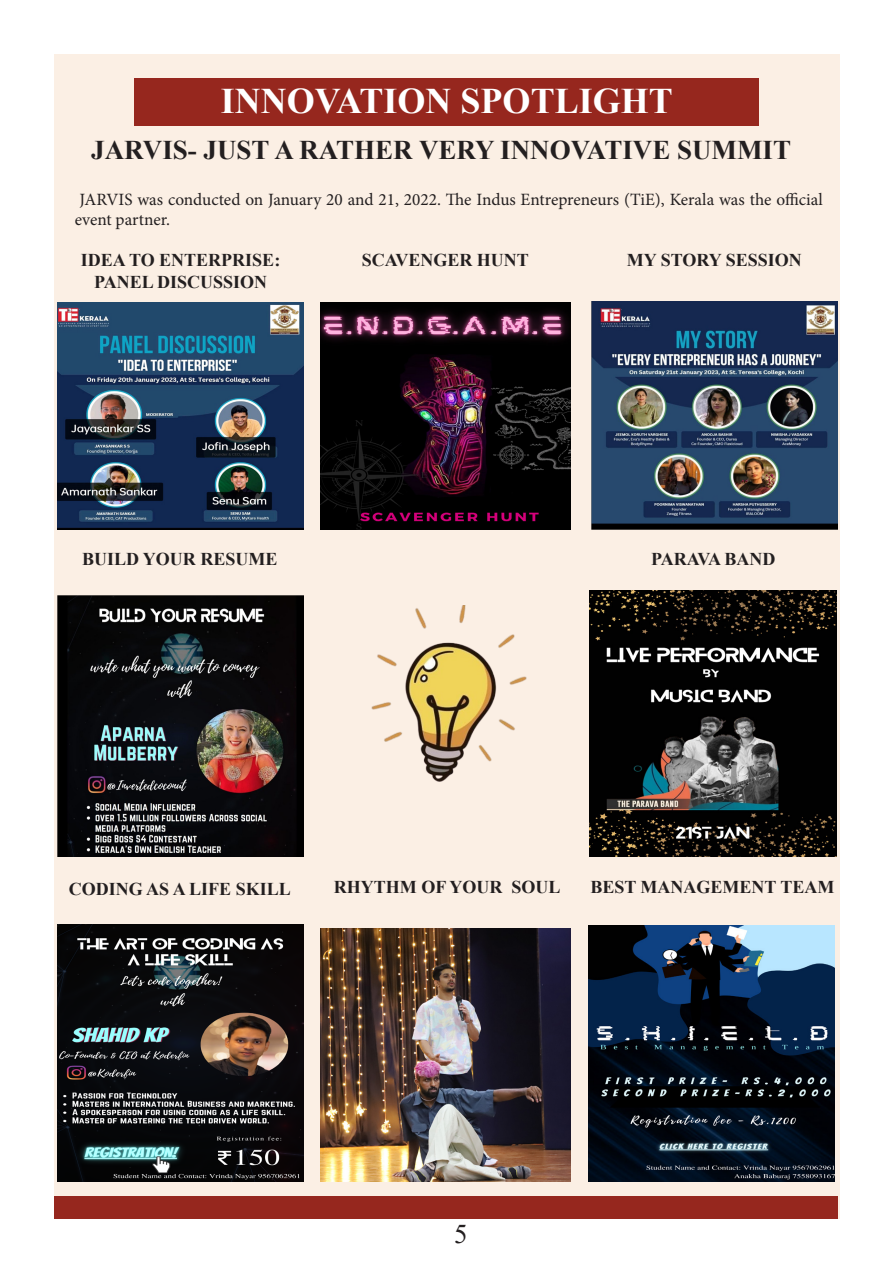
<style>
.page{position:relative;width:893px;height:1263px;background:#fff}
.page>*{position:absolute;margin:0;border:0;box-sizing:border-box;transform-origin:0 0}
.t1{font:700 36px "Times New Roman";color:#fff}
.t2{font:700 27px "Times New Roman";color:#231f20}
.t3{font:27px "Times New Roman";color:#231f20}
.t4{font:700 18px "Times New Roman";color:#231f20}
.t5{font:17.25px/20.7px "Minion Pro";color:#231f20}
</style>
<div class="page">
<div style="left:54px;top:54px;width:786px;height:1165px;background:#fbefe4"></div>
<div style="left:54px;top:1196px;width:783px;height:23px;background:#96271e"></div>
<div style="left:134px;top:79px;width:625px;height:47px;background:#96271e"></div>
<img style="left:57px;top:303px;width:247px;height:227px">
<img style="left:320px;top:929px;width:251px;height:252px">
<img style="left:589px;top:926px;width:246px;height:255px">
<img style="left:371px;top:605px;width:156px;height:177px">
<img style="left:590px;top:590px;width:247px;height:267px">
<img style="left:58px;top:596px;width:246px;height:261px">
<img style="left:57px;top:924px;width:247px;height:257px">
<img style="left:321px;top:303px;width:249px;height:227px">
<img style="left:591px;top:301px;width:247px;height:228px">
<p class="t1" style="left:221px;top:75px;width:453px">INNOVATION SPOTLIGHT</p>
<p class="t2" style="left:91px;top:131px;width:701px">JARVIS- JUST A RATHER VERY INNOVATIVE SUMMIT</p>
<p class="t5" style="left:75px;top:189px;width:749px">JARVIS was conducted on January 20 and 21, 2022. The Indus Entrepreneurs (TiE), Kerala was the official event partner.</p>
<p class="t4" style="left:81px;top:247px;width:201px">IDEA TO ENTERPRISE:</p>
<p class="t4" style="left:94px;top:269px;width:175px">PANEL DISCUSSION</p>
<p class="t4" style="left:362px;top:247px;width:169px">SCAVENGER HUNT</p>
<p class="t4" style="left:627px;top:247px;width:176px">MY STORY SESSION</p>
<p class="t4" style="left:82px;top:546px;width:197px">BUILD YOUR RESUME</p>
<p class="t4" style="left:651px;top:546px;width:126px">PARAVA BAND</p>
<p class="t4" style="left:69px;top:876px;width:224px">CODING AS A LIFE SKILL</p>
<p class="t4" style="left:334px;top:874px;width:228px">RHYTHM OF YOUR SOUL</p>
<p class="t4" style="left:590px;top:874px;width:246px">BEST MANAGEMENT TEAM</p>
<p class="t3" style="left:454px;top:1214px;width:15px">5</p>
</div>
